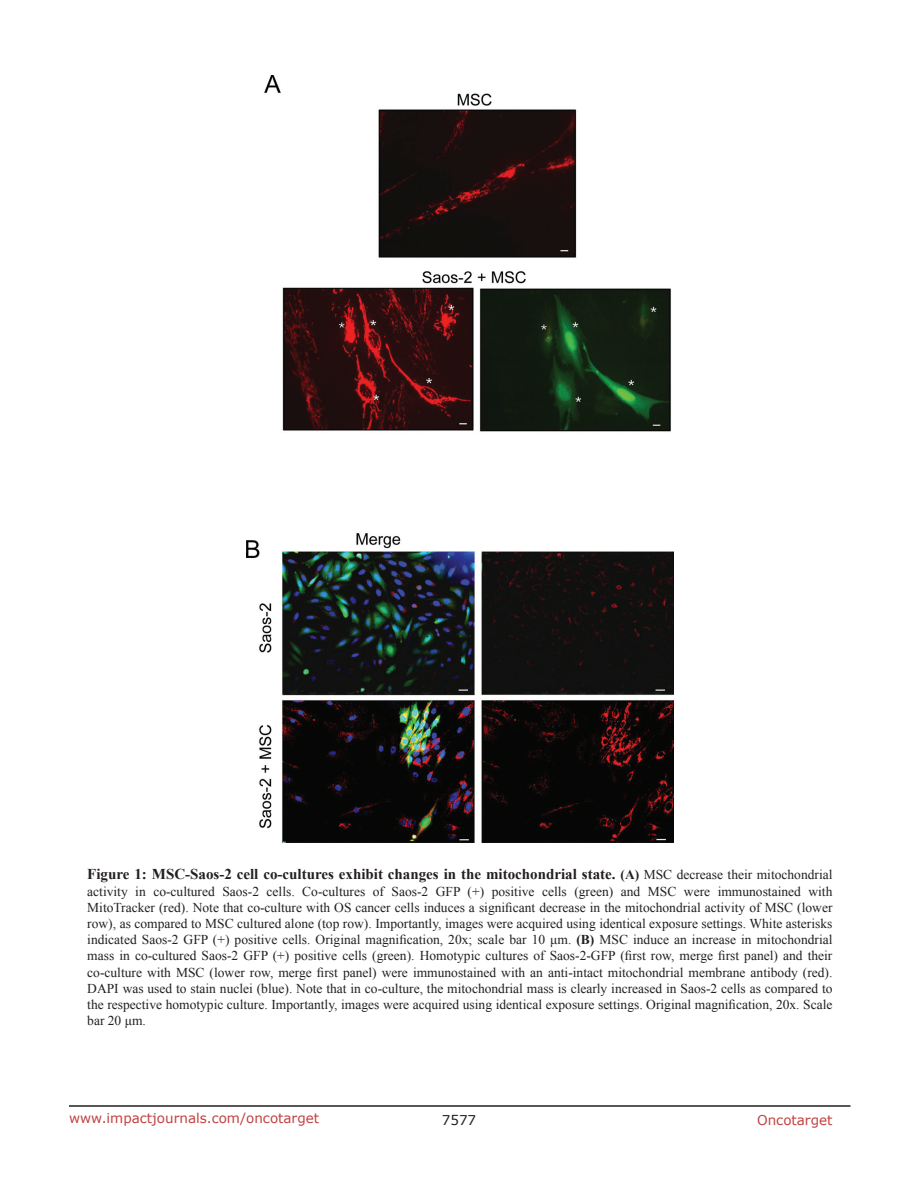
<style>
.page{position:relative;width:918px;height:1188px;background:#fff}
.page>*{position:absolute;margin:0;border:0;box-sizing:border-box;transform-origin:0 0}
.FigureText{font:700 15px "Times New Roman";color:#231f20}
.FigureText-2{font:13.5px/16.2px "Times New Roman";color:#231f20;text-align:justify}
.t1{font:13.5px "Verdana";color:#c24141}
.t2{font:13.5px "Verdana";color:#231f20}
.s1{font-size:13.5px}
.s2{font-weight:400;font-size:13.5px}
.s3{font-weight:700}
</style>
<div class="page">
<hr style="left:69px;top:1105px;width:781px;height:2px;background:#231f20">
<img style="left:247px;top:76px;width:426px;height:766px">
<p class="FigureText" style="left:87px;top:864px;width:747px">Figure 1: MSC-Saos-2 cell co-cultures exhibit changes in the mitochondrial state. <span class="s1">(A)</span> <span class="s2">MSC decrease their mitochondrial</span></p>
<p class="FigureText-2" style="left:87px;top:883px;width:747px">activity in co-cultured Saos-2 cells. Co-cultures of Saos-2 GFP (+) positive cells (green) and MSC were immunostained with MitoTracker (red). Note that co-culture with OS cancer cells induces a significant decrease in the mitochondrial activity of MSC (lower row), as compared to MSC cultured alone (top row). Importantly, images were acquired using identical exposure settings. White asterisks indicated Saos-2 GFP (+) positive cells. Original magnification, 20x; scale bar 10 μm. <span class="s3">(B)</span> MSC induce an increase in mitochondrial mass in co-cultured Saos-2 GFP (+) positive cells (green). Homotypic cultures of Saos-2-GFP (first row, merge first panel) and their co-culture with MSC (lower row, merge first panel) were immunostained with an anti-intact mitochondrial membrane antibody (red).<br>DAPI was used to stain nuclei (blue). Note that in co-culture, the mitochondrial mass is clearly increased in Saos-2 cells as compared to the respective homotypic culture. Importantly, images were acquired using identical exposure settings. Original magnification, 20x. Scale bar 20 μm.</p>
<p class="t1" style="left:69px;top:1109px;width:252px">www.impactjournals.com/oncotarget</p>
<p class="t2" style="left:442px;top:1111px;width:36px">7577</p>
<p class="t1" style="left:757px;top:1111px;width:77px">Oncotarget</p>
</div>
